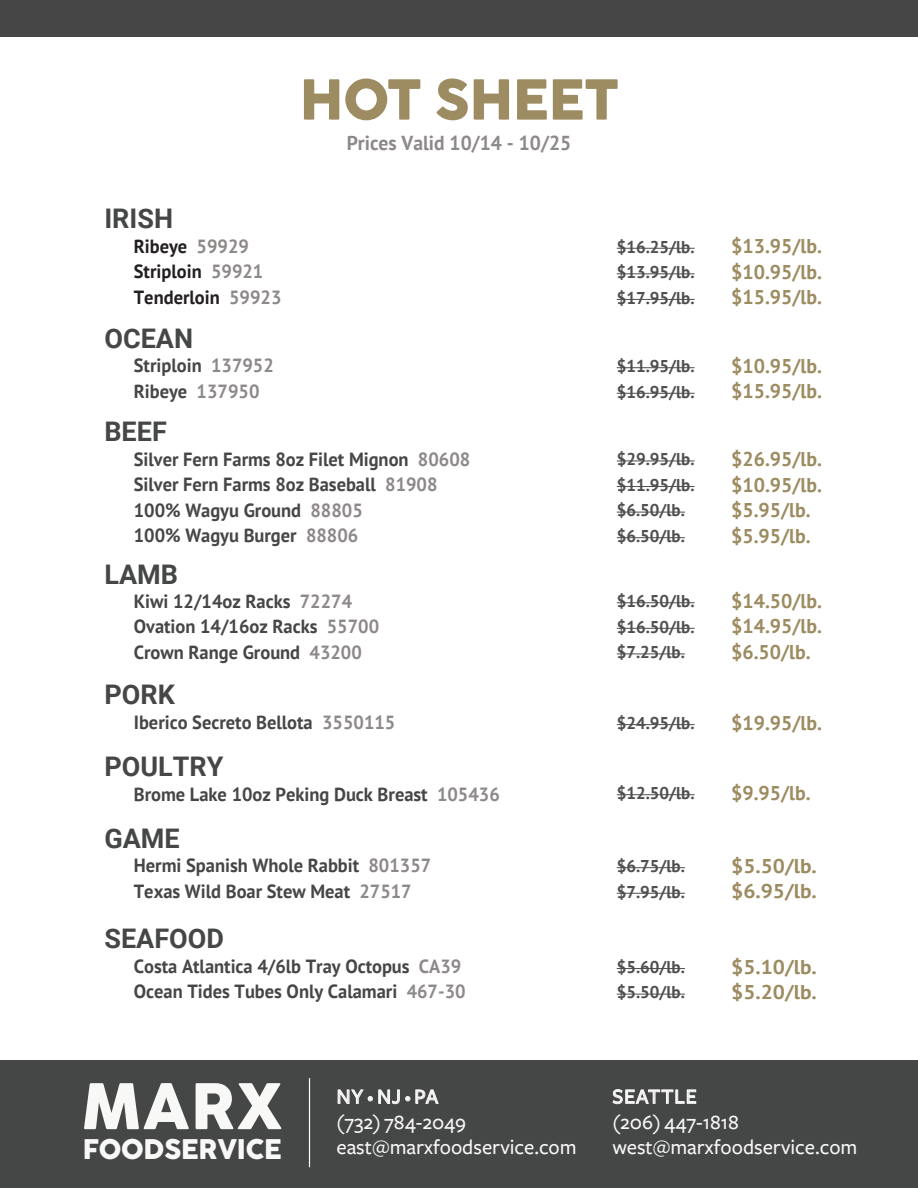
<style>
.page{position:relative;width:918px;height:1188px;background:#fff}
.page>*{position:absolute;margin:0;border:0;box-sizing:border-box;transform-origin:0 0}
.t1{font:60.9px "Cocogoose Pro Trial";color:#f8f9f7}
.t2{font:53.4px "Cocogoose Pro Trial";color:#9d8c62}
.t3{font:700 27px "Roboto";color:#454646}
.t4{font:26.25px "Cocogoose Pro Trial";letter-spacing:-.01em;color:#f8f9f7}
.t5{font:500 21.3px/25.5px "Freight Sans";color:#f8f9f7}
.t6{font:700 20.25px "PT Sans";color:#8e8989}
.t7{font:700 19.95px/25.7px "PT Sans";color:#9d8c61;text-align:justify}
.t8{font:700 19.95px/25.7px "PT Sans";color:#9d8c61;scale:1.08 1}
.t9{font:700 19.05px/25.7px "PT Sans";color:#474647}
.t10{font:700 19.05px/25.7px "PT Sans";color:#231f20}
.t11{font:700 17.1px/25.7px "PT Sans";color:#4f4f50}
.s1{color:#8e8989}
.s2{font-size:11.4px}
</style>
<div class="page">
<div style="left:0;top:0;width:918px;height:36px;background:#474647"></div>
<div style="left:0;top:1060px;width:918px;height:128px;background:#454646"></div>
<svg style="left:338px;top:1089px;width:101px;height:15px"></svg>
<svg style="left:612px;top:1089px;width:84px;height:15px"></svg>
<hr style="left:309px;top:1078px;width:1px;height:89px;background:#fff">
<hr style="left:617px;top:724px;width:78px;height:1px;background:#4f4f50">
<hr style="left:617px;top:794px;width:78px;height:1px;background:#4f4f50">
<hr style="left:617px;top:867px;width:68px;height:1px;background:#4f4f50">
<hr style="left:617px;top:893px;width:68px;height:1px;background:#4f4f50">
<hr style="left:617px;top:968px;width:68px;height:1px;background:#4f4f50">
<hr style="left:617px;top:994px;width:68px;height:1px;background:#4f4f50">
<hr style="left:617px;top:602px;width:78px;height:1px;background:#4f4f50">
<hr style="left:617px;top:628px;width:78px;height:1px;background:#4f4f50">
<hr style="left:617px;top:653px;width:68px;height:1px;background:#4f4f50">
<hr style="left:617px;top:461px;width:78px;height:1px;background:#4f4f50">
<hr style="left:617px;top:486px;width:78px;height:1px;background:#4f4f50">
<hr style="left:617px;top:512px;width:68px;height:1px;background:#4f4f50">
<hr style="left:617px;top:537px;width:68px;height:1px;background:#4f4f50">
<hr style="left:617px;top:367px;width:78px;height:1px;background:#4f4f50">
<hr style="left:617px;top:393px;width:78px;height:1px;background:#4f4f50">
<hr style="left:617px;top:248px;width:78px;height:1px;background:#4f4f50">
<hr style="left:617px;top:273px;width:78px;height:1px;background:#4f4f50">
<hr style="left:617px;top:299px;width:78px;height:1px;background:#4f4f50">
<h3 class="t3" style="left:104px;top:199px;width:70px">IRISH</h3>
<h2 class="t2" style="left:300px;top:70px;width:320px">HOT SHEET</h2>
<p class="t6" style="left:347px;top:129px;width:226px">Prices Valid 10/14 - 10/25</p>
<p class="t10" style="left:134px;top:233px;width:149px">Ribeye <span class="s1">59929<br></span>Striploin <span class="s1">59921<br></span>Tenderloin <span class="s1">59923</span></p>
<p class="t7" style="left:731px;top:233px;width:92px">$13.95/lb. $10.95/lb. $15.95/lb.</p>
<p class="t11" style="left:617px;top:233px;width:79px;text-align:justify">$16.25/lb. $13.95/lb. $17.95/lb.</p>
<h3 class="t3" style="left:104px;top:319px;width:90px">OCEAN</h3>
<p class="t9" style="left:134px;top:353px;width:142px">Striploin <span class="s1">137952<br></span>Ribeye <span class="s1">137950</span></p>
<p class="t7" style="left:731px;top:353px;width:92px">$10.95/lb. $15.95/lb.</p>
<p class="t11" style="left:617px;top:353px;width:79px">$11.95/lb. $16.95/lb.</p>
<h3 class="t3" style="left:104px;top:412px;width:64px">BEEF</h3>
<p class="t9" style="left:134px;top:446px;width:338px">Silver Fern Farms 8oz Filet Mignon <span class="s1">80608<br></span>Silver Fern Farms 8oz Baseball <span class="s1">81908<br></span>100% Wagyu Ground <span class="s1">88805<br></span>100% Wagyu Burger <span class="s1">88806</span></p>
<h3 class="t3" style="left:104px;top:555px;width:75px">LAMB</h3>
<p class="t9" style="left:134px;top:588px;width:247px">Kiwi 12/14oz Racks <span class="s1">72274<br></span>Ovation 14/16oz Racks <span class="s1">55700<br></span>Crown Range Ground <span class="s1">43200</span></p>
<h3 class="t3" style="left:104px;top:676px;width:72px">PORK</h3>
<p class="t11" style="left:617px;top:446px;width:79px">$29.95/lb. $11.95/lb. $6.50/lb. $6.50/lb.</p>
<p class="t11" style="left:617px;top:588px;width:79px;text-align:justify">$16.50/lb. $16.50/lb. $7.25/lb.</p>
<p class="t7" style="left:731px;top:446px;width:92px;text-align:left">$26.95/lb. $10.95/lb. $5.95/lb. $5.95/lb.</p>
<p class="t7" style="left:731px;top:588px;width:92px">$14.50/lb. $14.95/lb. $6.50/lb.</p>
<p class="t9" style="left:134px;top:709px;width:263px">Iberico Secreto Bellota <span class="s1">3550115</span></p>
<p class="t11" style="left:617px;top:710px;width:79px">$24.95/lb.</p>
<p class="t7" style="left:731px;top:709px;width:92px">$19.95/lb.</p>
<h3 class="t3" style="left:104px;top:748px;width:121px">POULTRY</h3>
<p class="t9" style="left:134px;top:781px;width:368px">Brome Lake 10oz Peking Duck Breast <span class="s1">105436</span></p>
<p class="t11" style="left:617px;top:780px;width:79px">$12.50/lb.</p>
<p class="t7" style="left:731px;top:780px;width:81px">$9.95/lb.</p>
<h3 class="t3" style="left:104px;top:820px;width:77px">GAME</h3>
<p class="t9" style="left:134px;top:852px;width:299px">Hermi Spanish Whole Rabbit <span class="s1">801357<br></span>Texas Wild Boar Stew Meat <span class="s1">27517</span></p>
<p class="t8" style="left:731px;top:853px;width:81px">$5.50/lb. $6.95/lb.</p>
<p class="t11" style="left:617px;top:853px;width:70px">$6.75/lb. $7.95/lb.</p>
<h3 class="t3" style="left:104px;top:920px;width:121px">SEAFOOD</h3>
<p class="t9" style="left:134px;top:953px;width:333px">Costa Atlantica 4/6lb Tray Octopus <span class="s1">CA39<br></span>Ocean Tides Tubes Only Calamari <span class="s1">467-30</span></p>
<p class="t8" style="left:731px;top:953px;width:81px">$5.10/lb. $5.20/lb.</p>
<p class="t11" style="left:617px;top:954px;width:70px">$5.60/lb. $5.50/lb.</p>
<h1 class="t1" style="left:82px;top:1073px;width:202px">MARX</h1>
<h3 class="t4" style="left:83px;top:1135px;width:201px">FOODSERVICE</h3>
<p class="t5" style="left:612px;top:1135px;width:247px">west@marxfoodservice.com</p>
<p class="t5" style="left:337px;top:1084px;width:242px">NY<span class="s2">•</span>NJ<span class="s2">•</span>PA<br>(732) 784-2049 east@marxfoodservice.com</p>
<p class="t5" style="left:612px;top:1084px;width:128px">SEATTLE (206) 447-1818</p>
</div>
